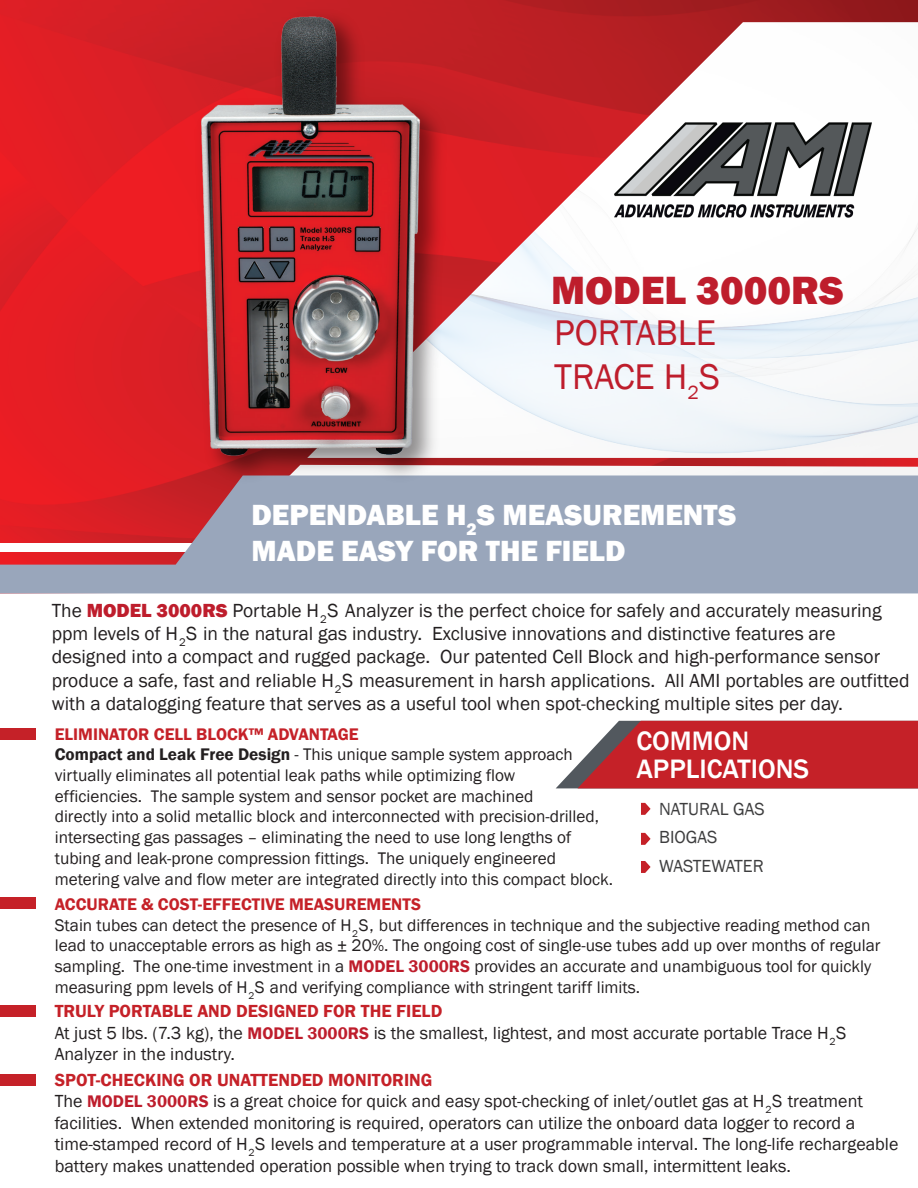
<style>
.page{position:relative;width:918px;height:1188px;background:#fff}
.page>*{position:absolute;margin:0;border:0;box-sizing:border-box;transform-origin:0 0}
.t1{font:800 40.5px "Franklin Gothic";color:#be1d2c}
.t2{font:36.75px/44.1px "Franklin Gothic";color:#be1d2c}
.t3{font:800 30px/36px "Franklin Gothic";color:#fff}
.t4{font:500 27.45px/28.5px "Franklin Gothic";color:#fff}
.t5{font:19.5px/23.4px "Franklin Gothic";color:#231f20}
.t6{font:18px/21.6px "Franklin Gothic";color:#231f20}
.t7{font:18px/28.5px "Franklin Gothic";color:#3e3e3f}
.t8{font:17.25px/20.7px "Franklin Gothic";color:#231f20}
.s1{font-weight:800;color:#be1d2c}
.s2{font-weight:600;color:#c52128}
.s3{font-weight:600}
.s4{font-weight:600;color:#be1d2c}
.s5{font-weight:600;font-size:17.25px;color:#be1d2c}
</style>
<div class="page">
<img style="left:0;top:0;width:918px;height:475px">
<svg style="left:0;top:475px;width:918px;height:118px;background:#a492a5"></svg>
<svg style="left:556px;top:721px;width:362px;height:67px;background:#c3373e"></svg>
<svg style="left:641px;top:803px;width:10px;height:12px"></svg>
<svg style="left:641px;top:833px;width:10px;height:12px"></svg>
<svg style="left:641px;top:861px;width:10px;height:12px"></svg>
<div style="left:0;top:728px;width:36px;height:12px;background:#c52128"></div>
<div style="left:0;top:898px;width:36px;height:11px;background:#c52128"></div>
<div style="left:0;top:1006px;width:36px;height:11px;background:#c52128"></div>
<div style="left:0;top:1075px;width:36px;height:11px;background:#c52128"></div>
<img style="left:137px;top:0;width:354px;height:483px">
<img style="left:615px;top:123px;width:256px;height:94px">
<h1 class="t1" style="left:551px;top:264px;width:294px">MODEL 3000RS</h1>
<h2 class="t2" style="left:554px;top:312px;width:167px">PORTABLE<br>TRACE H<sub>2</sub>S</h2>
<h3 class="t3" style="left:252px;top:497px;width:486px">DEPENDABLE H<sub>2</sub>S MEASUREMENTS<br>MADE EASY FOR THE FIELD</h3>
<p class="t5" style="left:52px;top:599px;width:859px">The <span class="s1">MODEL 3000RS</span> Portable H<sub>2</sub>S Analyzer is the perfect choice for safely and accurately measuring ppm levels of H<sub>2</sub>S in the natural gas industry. Exclusive innovations and distinctive features are designed into a compact and rugged package. Our patented Cell Block and high-performance sensor produce a safe, fast and reliable H<sub>2</sub>S measurement in harsh applications. All AMI portables are outfitted with a datalogging feature that serves as a useful tool when spot-checking multiple sites per day.</p>
<p class="t8" style="left:55px;top:724px;width:560px"><span class="s2">ELIMINATOR CELL BLOCK™ ADVANTAGE<br></span><span class="s3">Compact and Leak Free Design</span> - This unique sample system approach virtually eliminates all potential leak paths while optimizing flow<br>efficiencies. The sample system and sensor pocket are machined<br>directly into a solid metallic block and interconnected with precision-drilled, intersecting gas passages – eliminating the need to use long lengths of tubing and leak-prone compression fittings. The uniquely engineered metering valve and flow meter are integrated directly into this compact block.</p>
<p class="t8" style="left:55px;top:894px;width:827px"><span class="s2">ACCURATE &amp; COST-EFFECTIVE MEASUREMENTS<br></span>Stain tubes can detect the presence of H<sub>2</sub>S, but differences in technique and the subjective reading method can lead to unacceptable errors as high as ± 20%. The ongoing cost of single-use tubes add up over months of regular sampling. The one-time investment in a <span class="s4">MODEL 3000RS</span> provides an accurate and unambiguous tool for quickly measuring ppm levels of H<sub>2</sub>S and verifying compliance with stringent tariff limits.</p>
<h3 class="t4" style="left:636px;top:726px;width:174px">COMMON<br>APPLICATIONS</h3>
<p class="t7" style="left:659px;top:795px;width:107px">NATURAL GAS<br>BIOGAS<br>WASTEWATER</p>
<p class="t6" style="left:55px;top:1001px;width:793px"><span class="s2">TRULY PORTABLE AND DESIGNED FOR THE FIELD<br></span>At just 5 lbs. (7.3 kg), the <span class="s5">MODEL 3000RS</span> is the smallest, lightest, and most accurate portable Trace H<sub>2</sub>S<br>Analyzer in the industry.</p>
<p class="t6" style="left:55px;top:1069px;width:845px"><span class="s2">SPOT-CHECKING OR UNATTENDED MONITORING<br></span>The <span class="s5">MODEL 3000RS</span> is a great choice for quick and easy spot-checking of inlet/outlet gas at H<sub>2</sub>S treatment facilities. When extended monitoring is required, operators can utilize the onboard data logger to record a time-stamped record of H<sub>2</sub>S levels and temperature at a user programmable interval. The long-life rechargeable battery makes unattended operation possible when trying to track down small, intermittent leaks.</p>
</div>
